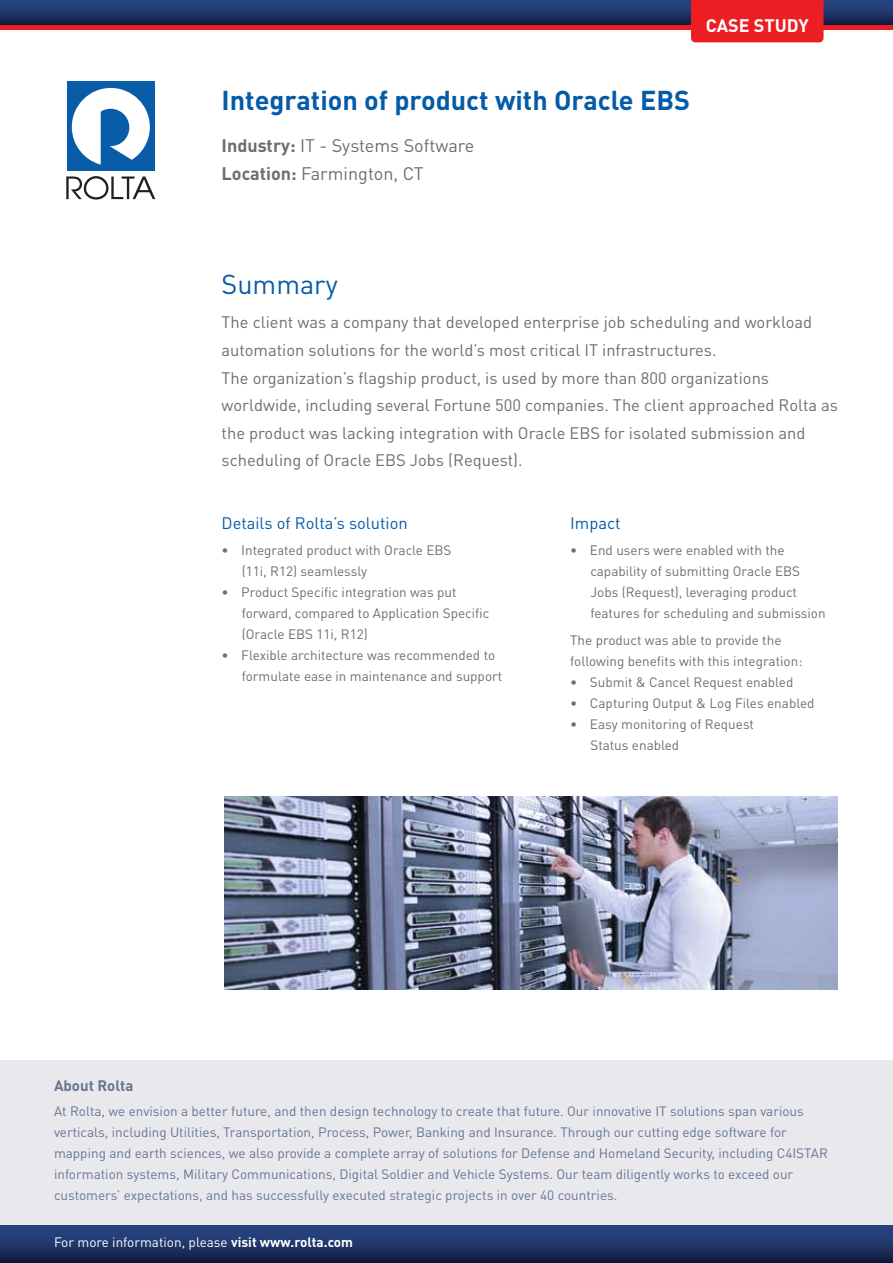
<style>
.page{position:relative;width:893px;height:1263px;background:#fff}
.page>*{position:absolute;margin:0;border:0;box-sizing:border-box;transform-origin:0 0}
.t1{font:700 27px "DIN Pro";color:#045ba8}
.t2{font:27px "DIN Pro";color:#045ba8}
.t3{font:18px/27.6px "DIN Pro";color:#6d6e71}
.t4{font:700 18px "DIN Pro";color:#fff}
.t5{font:16.5px/27.6px "DIN Pro";color:#6d6e71}
.t6{font:16.5px "DIN Pro";color:#045ba8}
.t7{font:700 15px "DIN Pro";color:#667594}
.t8{font:13.5px/21px "DIN Pro";color:#667594}
.t9{font:13.5px/21px "DIN Pro";color:#6d6e71}
.t10{font:13.5px "DIN Pro";color:#fff}
.s1{font-weight:700}
</style>
<div class="page">
<div style="left:0;top:1060px;width:893px;height:203px;background:#e9e9ed"></div>
<svg style="left:0;top:0;width:893px;height:25px;background:#1e3366"></svg>
<hr style="left:0;top:25px;width:893px;height:4px;background:#ed1d24">
<div style="left:0;top:1225px;width:893px;height:38px;background:linear-gradient(to bottom,#2b4b8b,#131e45)"></div>
<div style="left:691px;top:0;width:132px;height:42px;background:#ed1d24"></div>
<div style="left:67px;top:82px;width:87px;height:89px;background:#085ca8"></div>
<svg style="left:72px;top:88px;width:78px;height:77px"></svg>
<svg style="left:66px;top:176px;width:89px;height:24px"></svg>
<img style="left:225px;top:797px;width:613px;height:193px">
<h2 class="t4" style="left:706px;top:13px;width:105px">CASE STUDY</h2>
<h1 class="t1" style="left:222px;top:82px;width:470px">Integration of product with Oracle EBS</h1>
<h2 class="t3" style="left:222px;top:131px;width:254px"><span class="s1">Industry:</span> IT - Systems Software<br><span class="s1">Location:</span> Farmington, CT</h2>
<h1 class="t2" style="left:222px;top:266px;width:118px">Summary</h1>
<p class="t5" style="left:222px;top:308px;width:618px">The client was a company that developed enterprise job scheduling and workload automation solutions for the world’s most critical IT infrastructures.<br>The organization’s flagship product, is used by more than 800 organizations worldwide, including several Fortune 500 companies. The client approached Rolta as the product was lacking integration with Oracle EBS for isolated submission and scheduling of Oracle EBS Jobs (Request).</p>
<p class="t6" style="left:222px;top:511px;width:188px">Details of Rolta’s solution</p>
<p class="t9" style="left:242px;top:539px;width:211px;text-indent:-20px">• Integrated product with Oracle EBS (11i, R12) seamlessly</p>
<p class="t9" style="left:242px;top:581px;width:249px;text-indent:-20px">• Product Specific integration was put forward, compared to Application Specific (Oracle EBS 11i, R12)</p>
<p class="t9" style="left:242px;top:644px;width:262px;text-indent:-20px">• Flexible architecture was recommended to formulate ease in maintenance and support</p>
<p class="t6" style="left:570px;top:511px;width:52px">Impact</p>
<p class="t9" style="left:590px;top:539px;width:237px;text-indent:-20px">• End users were enabled with the capability of submitting Oracle EBS Jobs (Request), leveraging product features for scheduling and submission</p>
<p class="t9" style="left:570px;top:629px;width:234px">The product was able to provide the following benefits with this integration:</p>
<p class="t9" style="left:570px;top:671px;width:225px">• Submit &amp; Cancel Request enabled</p>
<p class="t9" style="left:570px;top:692px;width:246px">• Capturing Output &amp; Log Files enabled</p>
<p class="t9" style="left:590px;top:713px;width:165px;text-indent:-20px">• Easy monitoring of Request<br>Status enabled</p>
<p class="t7" style="left:54px;top:1075px;width:81px">About Rolta</p>
<p class="t8" style="left:54px;top:1100px;width:775px">At Rolta, we envision a better future, and then design technology to create that future. Our innovative IT solutions span various verticals, including Utilities, Transportation, Process, Power, Banking and Insurance. Through our cutting edge software for mapping and earth sciences, we also provide a complete array of solutions for Defense and Homeland Security, including C4ISTAR information systems, Military Communications, Digital Soldier and Vehicle Systems. Our team diligently works to exceed our customers’ expectations, and has successfully executed strategic projects in over 40 countries.</p>
<p class="t10" style="left:54px;top:1233px;width:301px">For more information, please <span class="s1">visit www.rolta.com</span></p>
</div>
